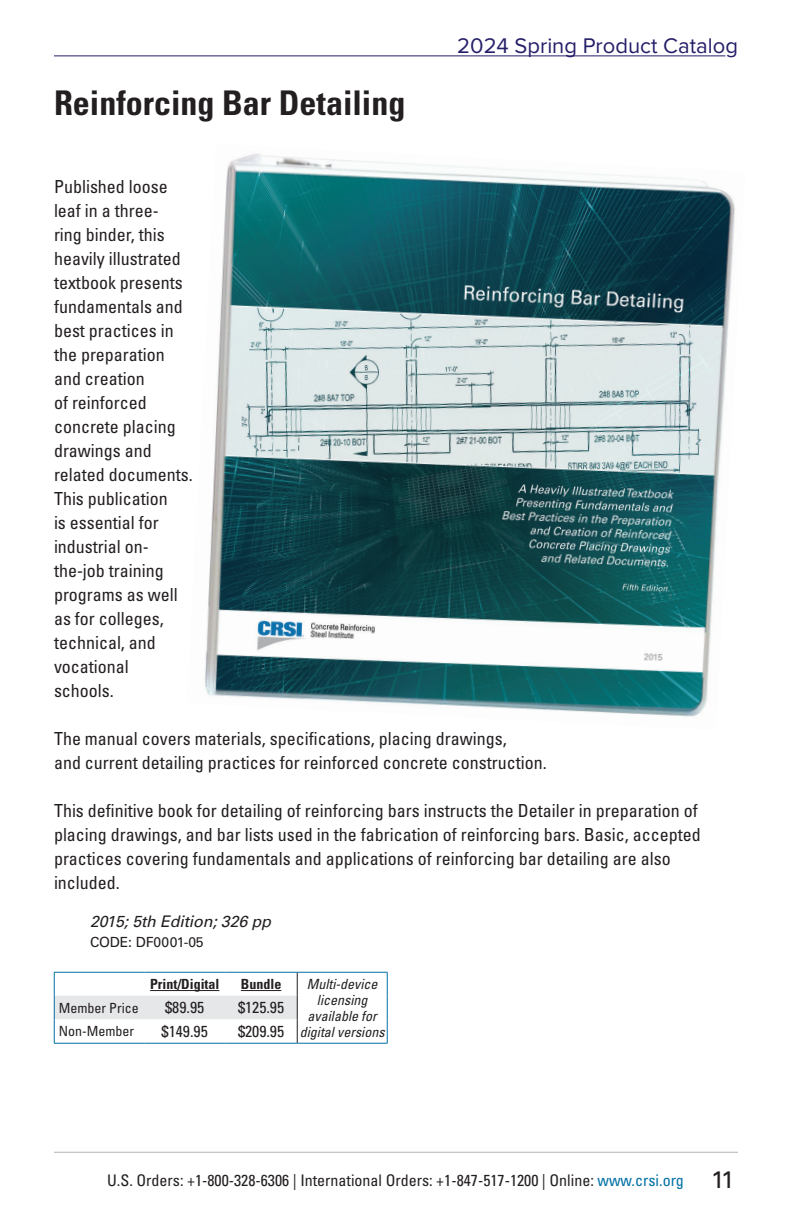
<style>
.page{position:relative;width:792px;height:1224px;background:#fff}
.page>*{position:absolute;margin:0;border:0;box-sizing:border-box;transform-origin:0 0}
.t1{font:700 condensed 34px "Univers LT Std";color:#231f20}
.t2{font:22px "Proxima Nova";color:#252069}
.t3{font:condensed 18px/24px "Univers LT Std";color:#231f20}
.t4{font:condensed 16px "Univers LT Std";color:#231f20}
.t5{font:italic 16px "Univers LT Std";letter-spacing:-.01em;color:#231f20}
.t6{font:italic condensed 14px/16px "Univers LT Std";color:#231f20;text-align:center}
.t7{font:condensed 14px "Univers LT Std";color:#231f20}
.t8{font:700 condensed 14px "Univers LT Std";color:#231f20}
.t9{font:14px "Univers LT Std";letter-spacing:-.01em;color:#231f20}
.s1{color:#0070a4}
.s2{font-stretch:normal;font-size:24px}
</style>
<div class="page">
<hr style="left:54px;top:55px;width:671px;height:1px;background:#252069">
<hr style="left:54px;top:1152px;width:684px;height:1px;background:#b2b3b7">
<img style="left:205px;top:153px;width:530px;height:564px">
<hr style="left:297px;top:1043px;width:91px;height:1px;background:#0070a4">
<svg style="left:54px;top:972px;width:334px;height:71px"></svg>
<hr style="left:54px;top:1043px;width:90px;height:1px;background:#0070a4">
<hr style="left:144px;top:1043px;width:81px;height:1px;background:#0070a4">
<hr style="left:225px;top:1043px;width:72px;height:1px;background:#0070a4">
<hr style="left:150px;top:990px;width:69px;height:1px;background:#231f20">
<hr style="left:241px;top:990px;width:40px;height:1px;background:#231f20">
<h1 class="t1" style="left:54px;top:82px;width:353px">Reinforcing Bar Detailing</h1>
<p class="t2" style="left:457px;top:30px;width:282px">2024 Spring Product Catalog</p>
<p class="t3" style="left:54px;top:174px;width:140px">Published loose leaf in a three-<br>ring binder, this heavily illustrated textbook presents fundamentals and best practices in the preparation and creation<br>of reinforced concrete placing drawings and related documents.<br>This publication<br>is essential for industrial on&shy;the-job training programs as well as for colleges, technical, and vocational schools.</p>
<p class="t3" style="left:54px;top:726px;width:494px">The manual covers materials, specifications, placing drawings,<br>and current detailing practices for reinforced concrete construction.</p>
<p class="t3" style="left:54px;top:798px;width:648px">This definitive book for detailing of reinforcing bars instructs the Detailer in preparation of placing drawings, and bar lists used in the fabrication of reinforcing bars. Basic, accepted practices covering fundamentals and applications of reinforcing bar detailing are also included.</p>
<p class="t5" style="left:90px;top:912px;width:182px">2015; 5th Edition; 326 pp</p>
<p class="t9" style="left:90px;top:934px;width:115px">CODE: DF0001-05</p>
<p class="t8" style="left:150px;top:976px;width:71px">Print/Digital</p>
<p class="t8" style="left:241px;top:976px;width:42px">Bundle</p>
<p class="t6" style="left:300px;top:976px;width:86px">Multi-device licensing available for digital versions</p>
<p class="t7" style="left:59px;top:999px;width:82px">Member Price</p>
<p class="t4" style="left:165px;top:998px;width:41px">$89.95</p>
<p class="t4" style="left:238px;top:998px;width:48px">$125.95</p>
<p class="t7" style="left:59px;top:1022px;width:77px">Non-Member</p>
<p class="t4" style="left:162px;top:1021px;width:48px">$149.95</p>
<p class="t4" style="left:238px;top:1021px;width:48px">$209.95</p>
<p class="t4" style="left:107px;top:1170px;width:629px">U.S. Orders: +1-800-328-6306 | International Orders: +1-847-517-1200 | Online: <span class="s1">www.crsi.org</span> <span class="s2">11</span></p>
</div>
